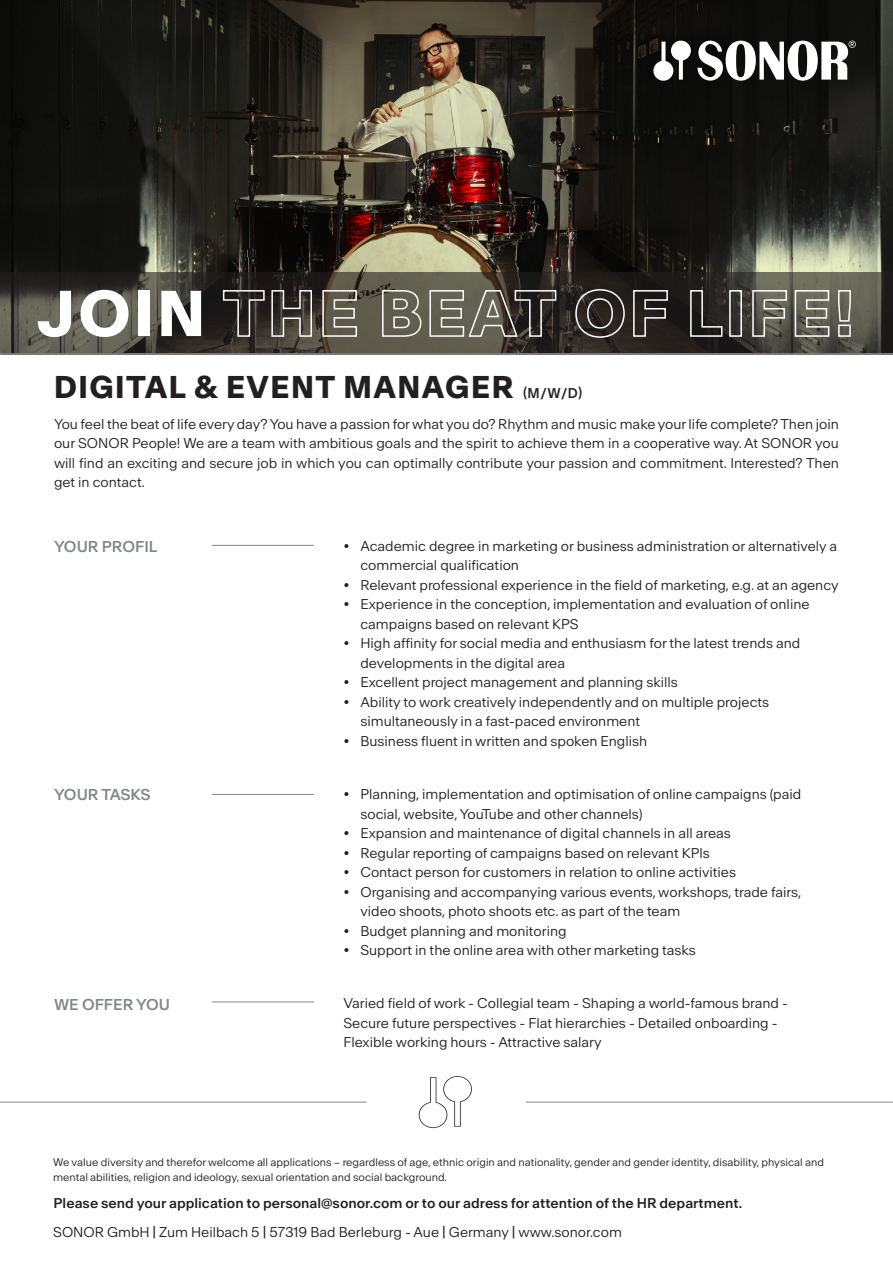
<style>
.page{position:relative;width:893px;height:1263px;background:#fff}
.page>*{position:absolute;margin:0;border:0;box-sizing:border-box;transform-origin:0 0}
.t1{font:700 61.5px "Sonor";letter-spacing:.05em;color:#fff}
.t2{font:700 30px "Sonor";letter-spacing:.05em;color:#231f20}
.t3{font:500 15px "Sonor";color:#848687}
.t4{font:500 15px "Sonor";letter-spacing:-.025em;color:#848687}
.t5{font:300 13.5px/19.5px "Sonor";color:#231f20}
.t6{font:500 13.5px "Sonor";color:#231f20}
.t7{font:300 10.5px/15px "Sonor";color:#231f20}
.s1{font-weight:400}
</style>
<div class="page">
<hr style="left:212px;top:1001px;width:102px;height:1px;background:#848687">
<hr style="left:212px;top:545px;width:102px;height:1px;background:#848687">
<hr style="left:212px;top:794px;width:102px;height:1px;background:#848687">
<img style="left:0;top:0;width:893px;height:272px">
<svg style="left:0;top:272px;width:893px;height:82px;background:#434038"></svg>
<svg style="left:419px;top:1076px;width:53px;height:52px"></svg>
<hr style="left:0;top:1102px;width:367px;height:1px;background:#848687">
<hr style="left:526px;top:1102px;width:367px;height:1px;background:#848687">
<svg style="left:653px;top:41px;width:38px;height:40px"></svg>
<svg style="left:697px;top:41px;width:159px;height:40px"></svg>
<p class="t1" style="left:37px;top:273px;width:818px">JOIN THE BEAT OF LIFE!</p>
<p class="t2" style="left:54px;top:368px;width:461px">DIGITAL &amp; EVENT MANAGER</p>
<p class="t6" style="left:523px;top:384px;width:61px">(M/W/D)</p>
<p class="t5" style="left:54px;top:414px;width:786px;text-align:justify">You feel the beat of life every day? You have a passion for what you do? Rhythm and music make your life complete? Then join our SONOR People! We are a team with ambitious goals and the spirit to achieve them in a cooperative way. At SONOR you will find an exciting and secure job in which you can optimally contribute your passion and commitment. Interested? Then get in contact.</p>
<p class="t3" style="left:54px;top:537px;width:105px">YOUR PROFIL</p>
<p class="t5" style="left:360px;top:536px;width:478px">Academic degree in marketing or business administration or alternatively a commercial qualification</p>
<p class="t5" style="left:360px;top:575px;width:480px">Relevant professional experience in the field of marketing, e.g. at an agency</p>
<p class="t5" style="left:360px;top:595px;width:451px">Experience in the conception, implementation and evaluation of online campaigns based on relevant KPS</p>
<p class="t5" style="left:360px;top:634px;width:441px">High affinity for social media and enthusiasm for the latest trends and developments in the digital area</p>
<p class="t5" style="left:360px;top:673px;width:319px">Excellent project management and planning skills</p>
<p class="t5" style="left:360px;top:692px;width:410px">Ability to work creatively independently and on multiple projects simultaneously in a fast-paced environment</p>
<p class="t5" style="left:360px;top:731px;width:288px">Business fluent in written and spoken English</p>
<p class="t4" style="left:54px;top:785px;width:98px">YOUR TASKS</p>
<p class="t5" style="left:360px;top:785px;width:442px">Planning, implementation and optimisation of online campaigns (paid social, website, YouTube and other channels)</p>
<p class="t5" style="left:360px;top:824px;width:372px">Expansion and maintenance of digital channels in all areas</p>
<p class="t5" style="left:360px;top:843px;width:351px">Regular reporting of campaigns based on relevant KPls</p>
<p class="t5" style="left:360px;top:863px;width:377px">Contact person for customers in relation to online activities</p>
<p class="t5" style="left:360px;top:882px;width:442px">Organising and accompanying various events, workshops, trade fairs, video shoots, photo shoots etc. as part of the team</p>
<p class="t5" style="left:360px;top:921px;width:208px">Budget planning and monitoring</p>
<p class="t5" style="left:360px;top:941px;width:337px">Support in the online area with other marketing tasks</p>
<p class="t3" style="left:54px;top:994px;width:118px">WE OFFER YOU</p>
<p class="t5" style="left:343px;top:994px;width:446px">Varied field of work - Collegial team - Shaping a world-famous brand -<br>Secure future perspectives - Flat hierarchies - Detailed onboarding -<br>Flexible working hours - Attractive salary</p>
<p class="t7" style="left:53px;top:1154px;width:772px">We value diversity and therefor welcome all applications – regardless of age, ethnic origin and nationality, gender and gender identity, disability, physical and mental abilities, religion and ideology, sexual orientation and social background.</p>
<p class="t6" style="left:54px;top:1194px;width:690px">Please send your application to personal@sonor.com or to our adress for attention of the HR department.</p>
<p class="t5" style="left:53px;top:1222px;width:570px">SONOR GmbH <span class="s1">|</span> Zum Heilbach 5 <span class="s1">|</span> 57319 Bad Berleburg - Aue <span class="s1">|</span> Germany <span class="s1">|</span> www.sonor.com</p>
</div>
